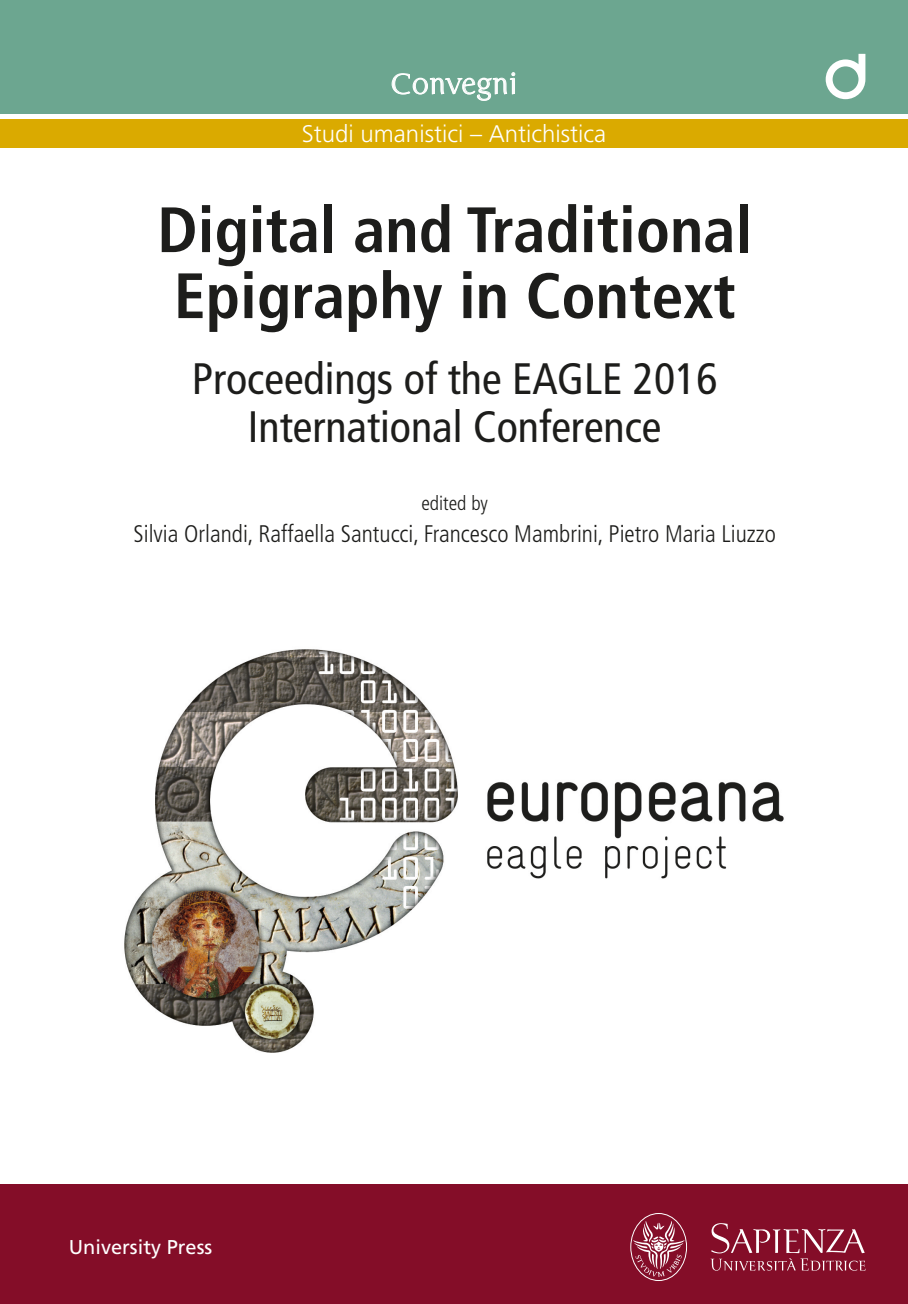
<style>
.page{position:relative;width:908px;height:1304px;background:#fff}
.page>*{position:absolute;margin:0;border:0;box-sizing:border-box;transform-origin:0 0}
.t1{font:700 condensed 64px/66px "Frutiger LT Std";color:#1d1d1b}
.t2{font:condensed 44px/48px "Frutiger LT Std";color:#1d1d1b;text-align:center}
.t3{font:28px "Sapienza";color:#fff}
.t4{font:300 condensed 24px "Frutiger LT Std";color:#1d1d1b}
.t5{font:300 24px "Frutiger LT Std";color:#fff}
.t6{font:20px "Frutiger LT Std";color:#fff}
.t7{font:300 condensed 20px "Frutiger LT Std";color:#1d1d1b}
</style>
<div class="page">
<div style="left:1px;top:0;width:906px;height:113px;background:#6ca690"></div>
<div style="left:0;top:0;width:6px;height:113px;background:#6ca690"></div>
<svg style="left:391px;top:72px;width:124px;height:29px"></svg>
<div style="left:1px;top:119px;width:906px;height:28px;background:#daaa00"></div>
<div style="left:1px;top:1185px;width:906px;height:119px;background:#840d28"></div>
<div style="left:0;top:1185px;width:6px;height:119px;background:#840d28"></div>
<svg style="left:630px;top:1213px;width:56px;height:68px"></svg>
<svg style="left:710px;top:1223px;width:155px;height:48px"></svg>
<div style="left:0;top:119px;width:6px;height:28px;background:#daaa00"></div>
<svg style="left:825px;top:54px;width:40px;height:45px"></svg>
<img style="left:124px;top:649px;width:660px;height:404px">
<p class="t3" style="left:390px;top:67px;width:129px">Convegni</p>
<p class="t5" style="left:302px;top:120px;width:305px">Studi umanistici – Antichistica</p>
<h1 class="t1" style="left:157px;top:197px;width:596px">Digital and Traditional<br>Epigraphy in Context</h1>
<h2 class="t2" style="left:192px;top:356px;width:527px">Proceedings of the EAGLE 2016<br>International Conference</h2>
<p class="t7" style="left:421px;top:492px;width:68px">edited by</p>
<p class="t4" style="left:133px;top:520px;width:643px">Silvia Orlandi, Raffaella Santucci, Francesco Mambrini, Pietro Maria Liuzzo</p>
<p class="t6" style="left:69px;top:1235px;width:145px">University Press</p>
</div>
